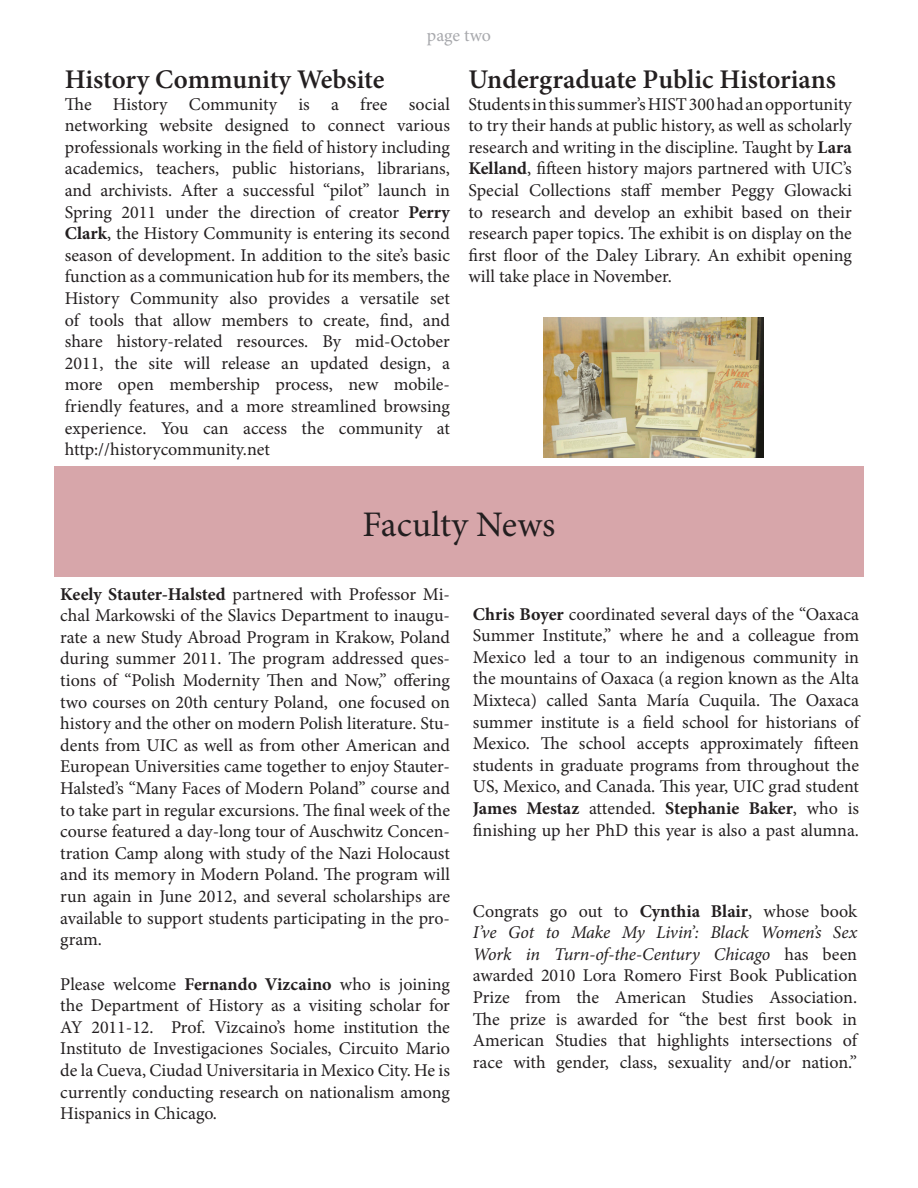
<style>
.page{position:relative;width:918px;height:1188px;background:#fff}
.page>*{position:absolute;margin:0;border:0;box-sizing:border-box;transform-origin:0 0}
.t1{font:36px "Minion Pro";color:#231f20}
.t2{font:600 27px "Minion Pro";letter-spacing:-.005em;color:#231f20}
.t3{font:18px/21.6px "Minion Pro";color:#231f20;text-align:justify}
.t4{font:18px "Minion Pro";letter-spacing:-.005em;color:#a8a9ad}
.s1{font-weight:700}
.s2{font-style:italic}
</style>
<div class="page">
<div style="left:54px;top:467px;width:810px;height:110px;background:#d7a6aa"></div>
<img style="left:544px;top:317px;width:220px;height:141px">
<p class="t4" style="left:427px;top:23px;width:66px">page two</p>
<p class="t2" style="left:65px;top:61px;width:321px">History Community Website</p>
<p class="t3" style="left:65px;top:93px;width:387px">The History Community is a free social</p>
<p class="t3" style="left:65px;top:115px;width:387px">networking website designed to connect various</p>
<p class="t3" style="left:65px;top:136px;width:387px">professionals working in the field of history including</p>
<p class="t3" style="left:65px;top:158px;width:387px">academics, teachers, public historians, librarians, and archivists. After a successful “pilot” launch in Spring 2011 under the direction of creator <span class="s1">Perry Clark</span>, the History Community is entering its second</p>
<p class="t3" style="left:65px;top:244px;width:387px">season of development. In addition to the site’s basic</p>
<p class="t3" style="left:65px;top:266px;width:387px">function as a communication hub for its members, the</p>
<p class="t3" style="left:65px;top:288px;width:387px">History Community also provides a versatile set of tools that allow members to create, find, and share history-related resources. By mid-October 2011, the site will release an updated design, a more open membership process, new mobile&shy;friendly features, and a more streamlined browsing experience. You can access the community at</p>
<p class="t3" style="left:65px;top:439px;width:207px">http://historycommunity.net</p>
<p class="t2" style="left:468px;top:61px;width:369px">Undergraduate Public Historians</p>
<p class="t3" style="left:468px;top:93px;width:385px">Students in this summer’s HIST 300 had an opportunity to try their hands at public history, as well as scholarly research and writing in the discipline. Taught by <span class="s1">Lara Kelland</span>, fifteen history majors partnered with UIC’s Special Collections staff member Peggy Glowacki to research and develop an exhibit based on their research paper topics. The exhibit is on display on the first floor of the Daley Library. An exhibit opening will take place in November.</p>
<p class="t1" style="left:363px;top:501px;width:194px">Faculty News</p>
<p class="t3" style="left:60px;top:583px;width:391px"><span class="s1">Keely Stauter-Halsted</span> partnered with Professor Mi&shy;chal Markowski of the Slavics Department to inaugu&shy;rate a new Study Abroad Program in Krakow, Poland during summer 2011. The program addressed ques&shy;tions of “Polish Modernity Then and Now,” offering two courses on 20th century Poland, one focused on history and the other on modern Polish literature. Stu&shy;dents from UIC as well as from other American and European Universities came together to enjoy Stauter-Halsted’s “Many Faces of Modern Poland” course and to take part in regular excursions. The final week of the course featured a day-long tour of Auschwitz Concen&shy;tration Camp along with study of the Nazi Holocaust and its memory in Modern Poland. The program will run again in June 2012, and several scholarships are available to support students participating in the pro&shy;gram.</p>
<p class="t3" style="left:60px;top:973px;width:391px">Please welcome <span class="s1">Fernando Vizcaino</span> who is joining the Department of History as a visiting scholar for AY 2011-12. Prof. Vizcaino’s home institution the Instituto de Investigaciones Sociales, Circuito Mario de la Cueva, Ciudad Universitaria in Mexico City. He is currently conducting research on nationalism among Hispanics in Chicago.</p>
<p class="t3" style="left:473px;top:603px;width:388px"><span class="s1">Chris Boyer</span> coordinated several days of the “Oaxaca Summer Institute,” where he and a colleague from Mexico led a tour to an indigenous community in the mountains of Oaxaca (a region known as the Alta Mixteca) called Santa María Cuquila. The Oaxaca summer institute is a field school for historians of Mexico. The school accepts approximately fifteen students in graduate programs from throughout the US, Mexico, and Canada. This year, UIC grad student <span class="s1">James Mestaz</span> attended. <span class="s1">Stephanie Baker</span>, who is finishing up her PhD this year is also a past alumna.</p>
<p class="t3" style="left:473px;top:900px;width:386px">Congrats go out to <span class="s1">Cynthia Blair</span>, whose book <span class="s2">I’ve Got to Make My Livin’: Black Women’s Sex Work in Turn-of-the-Century Chicago</span> has been awarded 2010 Lora Romero First Book Publication Prize from the American Studies Association.<br>The prize is awarded for “the best first book in American Studies that highlights intersections of race with gender, class, sexuality and/or nation.”</p>
</div>
